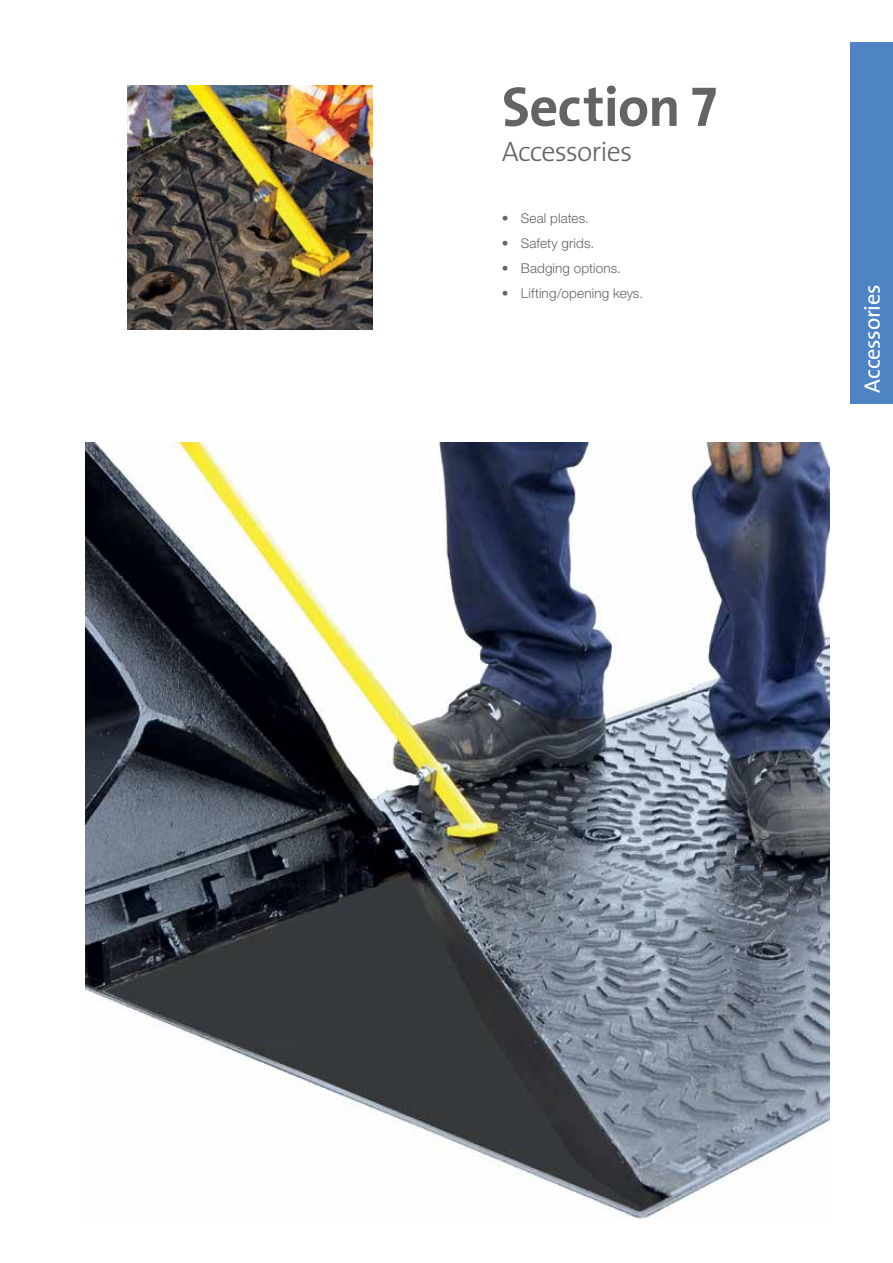
<style>
.page{position:relative;width:893px;height:1263px;background:#fff}
.page>*{position:absolute;margin:0;border:0;box-sizing:border-box;transform-origin:0 0}
.t1{font:700 56.4px "The Sans";letter-spacing:-.015em;color:#636466}
.t2{font:300 28.2px "The Sans";letter-spacing:-.03em;color:#636466}
.t3{font:22.5px "The Sans";letter-spacing:-.01em;color:#fff}
.t4{font:300 13.5px "Helvetica Neue";letter-spacing:.01em;color:#636466}
.s1{font-family:"The Sans Bold Caps";font-weight:400}
</style>
<div class="page">
<img style="left:128px;top:85px;width:244px;height:245px">
<div style="left:850px;top:43px;width:43px;height:361px;background:#4f84c4"></div>
<img style="left:85px;top:442px;width:744px;height:777px">
<h1 class="t1" style="left:502px;top:60px;width:217px">Section <span class="s1">7</span></h1>
<h2 class="t2" style="left:502px;top:128px;width:132px">Accessories</h2>
<p class="t4" style="left:502px;top:210px;width:89px">• Seal plates.</p>
<p class="t4" style="left:502px;top:235px;width:94px">• Safety grids.</p>
<p class="t4" style="left:502px;top:260px;width:121px">• Badging options.</p>
<p class="t4" style="left:502px;top:285px;width:143px">• Lifting/opening keys.</p>
<h3 class="t3" style="left:854px;top:392px;width:110px;rotate:-90deg">Accessories</h3>
</div>
